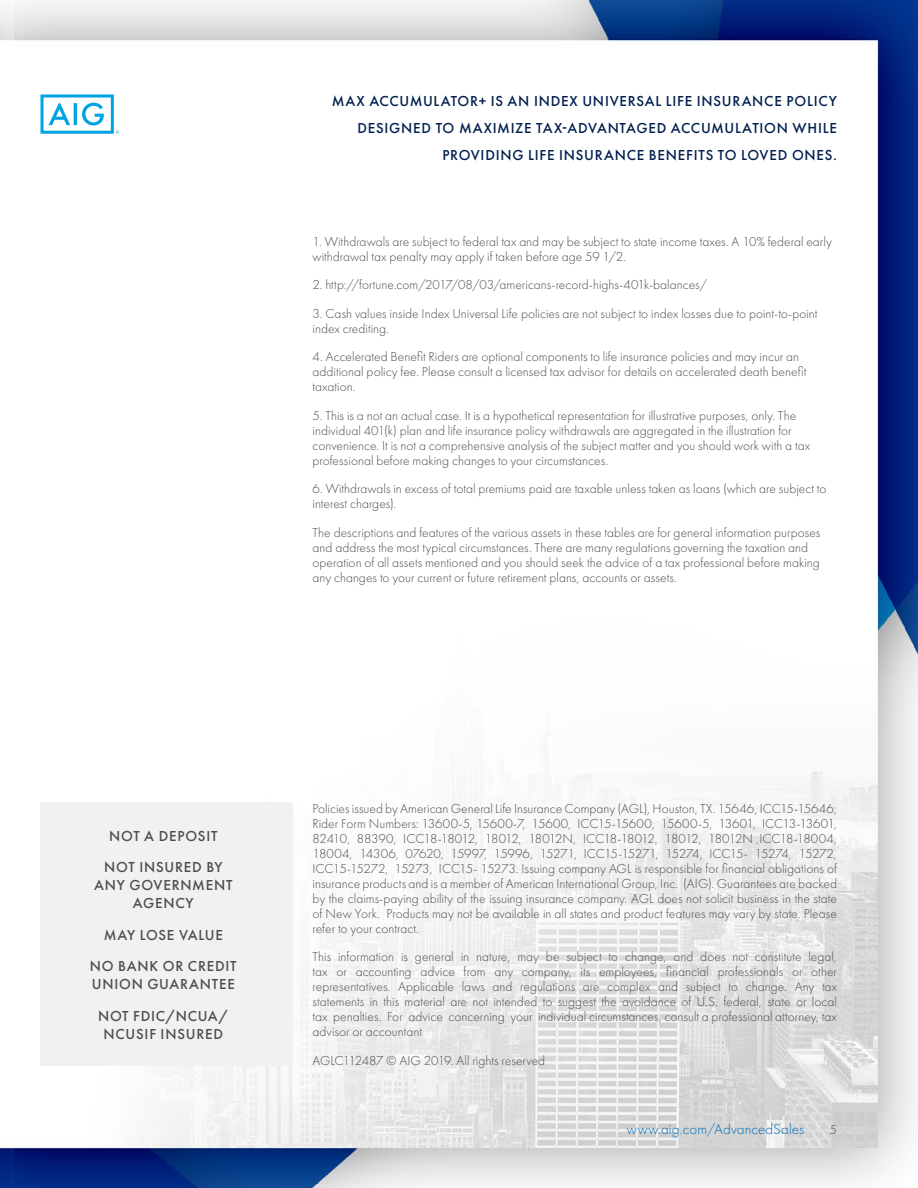
<style>
.page{position:relative;width:918px;height:1188px;background:#fff}
.page>*{position:absolute;margin:0;border:0;box-sizing:border-box;transform-origin:0 0}
.t1{font:500 15px/27px "Futura PT";letter-spacing:.05em;color:#001f4e;text-align:right}
.t2{font:500 15px/31.5px "Futura PT";letter-spacing:.05em;color:#4d4d4f;text-align:center}
.t3{font:300 15px "Futura PT";letter-spacing:.01em;color:#006fba}
.t4{font:300 13.5px/15px "Futura PT";color:#4d4d4f}
</style>
<div class="page">
<img style="left:13px;top:0;width:905px;height:1188px">
<img style="left:0;top:7px;width:13px;height:1181px">
<div style="left:40px;top:802px;width:253px;height:264px;background:#f1f1f2"></div>
<svg style="left:41px;top:95px;width:78px;height:39px"></svg>
<p class="t1" style="left:332px;top:87px;width:507px">MAX ACCUMULATOR+ IS AN INDEX UNIVERSAL LIFE INSURANCE POLICY<br>DESIGNED TO MAXIMIZE TAX-ADVANTAGED ACCUMULATION WHILE<br>PROVIDING LIFE INSURANCE BENEFITS TO LOVED ONES.</p>
<p class="t4" style="left:313px;top:234px;width:521px">1. Withdrawals are subject to federal tax and may be subject to state income taxes. A 10% federal early withdrawal tax penalty may apply if taken before age 59 1/2.</p>
<p class="t4" style="left:313px;top:277px;width:396px">2. http://fortune.com/2017/08/03/americans-record-highs-401k-balances/</p>
<p class="t4" style="left:313px;top:306px;width:506px">3. Cash values inside Index Universal Life policies are not subject to index losses due to point-to-point index crediting.</p>
<p class="t4" style="left:313px;top:349px;width:495px">4. Accelerated Benefit Riders are optional components to life insurance policies and may incur an additional policy fee. Please consult a licensed tax advisor for details on accelerated death benefit taxation.</p>
<p class="t4" style="left:313px;top:408px;width:499px">5. This is a not an actual case. It is a hypothetical representation for illustrative purposes, only. The individual 401(k) plan and life insurance policy withdrawals are aggregated in the illustration for convenience. It is not a comprehensive analysis of the subject matter and you should work with a tax professional before making changes to your circumstances.</p>
<p class="t4" style="left:313px;top:481px;width:516px">6. Withdrawals in excess of total premiums paid are taxable unless taken as loans (which are subject to interest charges).</p>
<p class="t4" style="left:313px;top:525px;width:509px">The descriptions and features of the various assets in these tables are for general information purposes and address the most typical circumstances. There are many regulations governing the taxation and operation of all assets mentioned and you should seek the advice of a tax professional before making any changes to your current or future retirement plans, accounts or assets.</p>
<p class="t2" style="left:104px;top:820px;width:120px">NOT A DEPOSIT<br>NOT INSURED BY</p>
<p class="t2" style="left:94px;top:876px;width:140px;line-height:18px">ANY GOVERNMENT<br>AGENCY</p>
<p class="t2" style="left:90px;top:919px;width:148px">MAY LOSE VALUE<br>NO BANK OR CREDIT</p>
<p class="t2" style="left:92px;top:969px;width:145px">UNION GUARANTEE<br>NOT FDIC/NCUA/</p>
<p class="t2" style="left:104px;top:1018px;width:121px">NCUSIF INSURED</p>
<p class="t4" style="left:313px;top:801px;width:526px;text-align:justify">Policies issued by American General Life Insurance Company (AGL), Houston, TX. 15646, ICC15-15646; Rider Form Numbers: 13600-5, 15600-7, 15600, ICC15-15600, 15600-5, 13601, ICC13-13601, 82410, 88390, ICC18-18012, 18012, 18012N, ICC18-18012, 18012, 18012N ,ICC18-18004, 18004, 14306, 07620, 15997, 15996, 15271, ICC15-15271, 15274, ICC15- 15274, 15272, ICC15-15272, 15273, ICC15- 15273. Issuing company AGL is responsible for financial obligations of insurance products and is a member of American International Group, Inc. (AIG). Guarantees are backed by the claims-paying ability of the issuing insurance company. AGL does not solicit business in the state of New York. Products may not be available in all states and product features may vary by state. Please refer to your contract.</p>
<p class="t4" style="left:313px;top:949px;width:526px;text-align:justify">This information is general in nature, may be subject to change, and does not constitute legal, tax or accounting advice from any company, its employees, financial professionals or other representatives. Applicable laws and regulations are complex and subject to change. Any tax statements in this material are not intended to suggest the avoidance of U.S. federal, state or local tax penalties. For advice concerning your individual circumstances, consult a professional attorney, tax advisor or accountant</p>
<p class="t4" style="left:313px;top:1053px;width:234px">AGLC112487 © AIG 2019. All rights reserved</p>
<p class="t3" style="left:627px;top:1121px;width:179px">www.aig.com/AdvancedSales</p>
<p class="t4" style="left:830px;top:1122px;width:9px">5</p>
</div>
